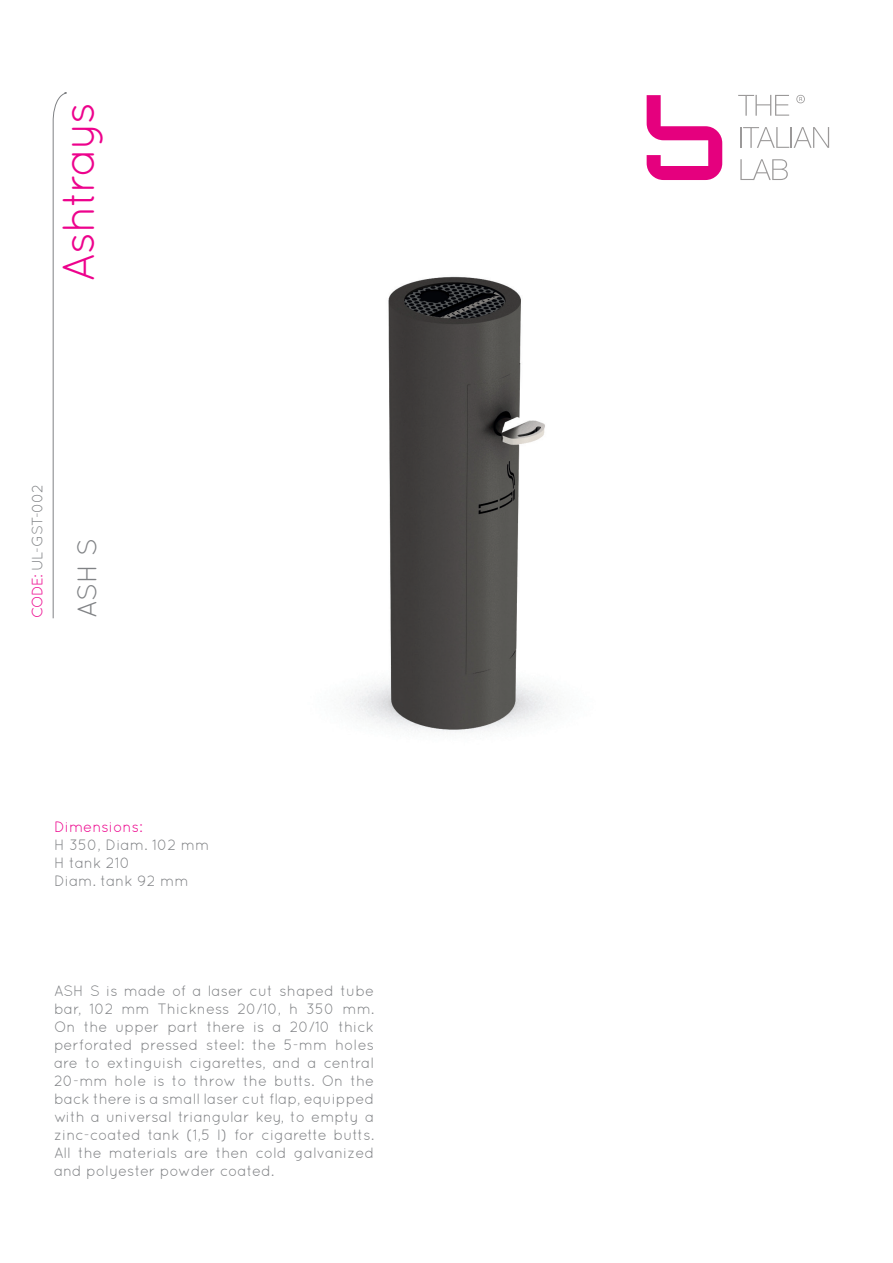
<style>
.page{position:relative;width:893px;height:1263px;background:#fff}
.page>*{position:absolute;margin:0;border:0;box-sizing:border-box;transform-origin:0 0}
.t1{font:45px "Quicksand";letter-spacing:-.03em;color:#ed028c}
.t2{font:27px "Quicksand";color:#808285}
.t3{font:15px/18px "Quicksand";color:#808285;text-align:justify}
.t4{font:15px "Quicksand";letter-spacing:-.05em;color:#808285}
.t5{font:15px "Quicksand";color:#ed028c}
.s1{color:#ed028c}
</style>
<div class="page">
<svg style="left:738px;top:95px;width:51px;height:21px"></svg>
<hr style="left:740px;top:127px;width:2px;height:21px;background:#9b9999">
<svg style="left:743px;top:127px;width:86px;height:21px"></svg>
<svg style="left:740px;top:159px;width:48px;height:21px"></svg>
<svg style="left:647px;top:95px;width:75px;height:85px"></svg>
<svg style="left:796px;top:95px;width:9px;height:8px"></svg>
<svg style="left:52px;top:92px;width:15px;height:527px"></svg>
<img style="left:346px;top:276px;width:207px;height:456px">
<p class="t1" style="left:53px;top:281px;width:181px;rotate:-90deg">Ashtrays</p>
<p class="t4" style="left:29px;top:618px;width:136px;rotate:-90deg"><span class="s1">CODE:</span> UL-GST-002</p>
<p class="t2" style="left:71px;top:618px;width:82px;rotate:-90deg">ASH S</p>
<p class="t5" style="left:54px;top:818px;width:90px">Dimensions:</p>
<p class="t3" style="left:54px;top:836px;width:157px">H 350, Diam. 102 mm</p>
<p class="t3" style="left:54px;top:854px;width:78px">H tank 210</p>
<p class="t3" style="left:54px;top:872px;width:136px">Diam. tank 92 mm</p>
<p class="t3" style="left:54px;top:981px;width:322px">ASH S is made of a laser cut shaped tube bar, 102 mm Thickness 20/10, h 350 mm.<br>On the upper part there is a 20/10 thick perforated pressed steel: the 5-mm holes are to extinguish cigarettes, and a central 20-mm hole is to throw the butts. On the back there is a small laser cut flap, equipped with a universal triangular key, to empty a zinc-coated tank (1,5 l) for cigarette butts.<br>All the materials are then cold galvanized and polyester powder coated.</p>
</div>
